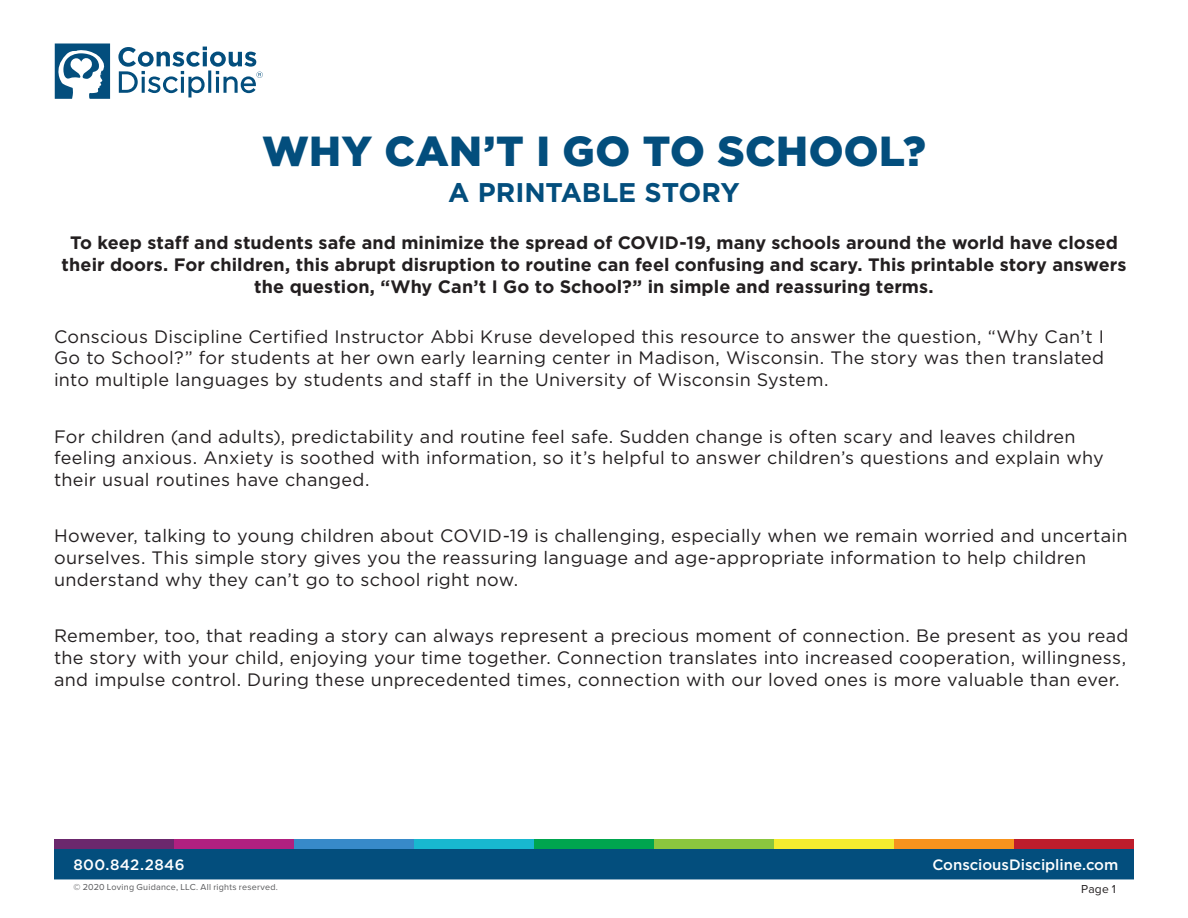
<style>
.page{position:relative;width:1188px;height:918px;background:#fff}
.page>*{position:absolute;margin:0;border:0;box-sizing:border-box;transform-origin:0 0}
.t1{font:900 42px "Gotham";letter-spacing:.01em;color:#034e7d}
.t2{font:700 27px "Gotham";letter-spacing:-.005em;color:#034e7d}
.t3{font:18px/21.6px "Gotham";letter-spacing:.015em;color:#231f20}
.t4{font:700 18px/21.6px "Gotham";letter-spacing:.005em;color:#231f20;text-align:center}
.t5{font:500 15px "Gotham";color:#fff}
.t6{font:500 15px "Gotham";letter-spacing:.025em;color:#fff}
.t7{font:12px "Proxima Nova";color:#231f20}
.t8{font:9px "Proxima Nova";letter-spacing:.025em;color:#57585a}
</style>
<div class="page">
<div style="left:54px;top:849px;width:1080px;height:30px;background:#034e7d"></div>
<svg style="left:54px;top:44px;width:56px;height:55px"></svg>
<svg style="left:118px;top:47px;width:145px;height:50px"></svg>
<div style="left:54px;top:839px;width:120px;height:10px;background:#6b286d"></div>
<div style="left:174px;top:839px;width:120px;height:10px;background:#b02080"></div>
<div style="left:294px;top:839px;width:120px;height:10px;background:#378ac9"></div>
<div style="left:414px;top:839px;width:120px;height:10px;background:#18b8d0"></div>
<div style="left:534px;top:839px;width:120px;height:10px;background:#00a54f"></div>
<div style="left:654px;top:839px;width:120px;height:10px;background:#8bc63e"></div>
<div style="left:774px;top:839px;width:120px;height:10px;background:#f4ed2f"></div>
<div style="left:894px;top:839px;width:120px;height:10px;background:#f7931d"></div>
<div style="left:1014px;top:839px;width:120px;height:10px;background:#be1d2c"></div>
<p class="t1" style="left:262px;top:127px;width:665px">WHY CAN’T I GO TO SCHOOL?</p>
<p class="t2" style="left:448px;top:177px;width:293px">A PRINTABLE STORY</p>
<p class="t4" style="left:62px;top:232px;width:1066px">To keep staff and students safe and minimize the spread of COVID-19, many schools around the world have closed their doors. For children, this abrupt disruption to routine can feel confusing and scary. This printable story answers the question, “Why Can’t I Go to School?” in simple and reassuring terms.</p>
<p class="t3" style="left:54px;top:325px;width:1052px;text-align:justify">Conscious Discipline Certified Instructor Abbi Kruse developed this resource to answer the question, “Why Can’t I Go to School?” for students at her own early learning center in Madison, Wisconsin. The story was then translated into multiple languages by students and staff in the University of Wisconsin System.</p>
<p class="t3" style="left:54px;top:425px;width:1051px">For children (and adults), predictability and routine feel safe. Sudden change is often scary and leaves children feeling anxious. Anxiety is soothed with information, so it’s helpful to answer children’s questions and explain why their usual routines have changed.</p>
<p class="t3" style="left:54px;top:525px;width:1075px">However, talking to young children about COVID-19 is challenging, especially when we remain worried and uncertain ourselves. This simple story gives you the reassuring language and age-appropriate information to help children understand why they can’t go to school right now.</p>
<p class="t3" style="left:54px;top:625px;width:1076px">Remember, too, that reading a story can always represent a precious moment of connection. Be present as you read the story with your child, enjoying your time together. Connection translates into increased cooperation, willingness, and impulse control. During these unprecedented times, connection with our loved ones is more valuable than ever.</p>
<p class="t6" style="left:73px;top:856px;width:113px">800.842.2846</p>
<p class="t5" style="left:932px;top:856px;width:188px">ConsciousDiscipline.com</p>
<p class="t8" style="left:74px;top:881px;width:206px">© 2020 Loving Guidance, LLC. All rights reserved.</p>
<p class="t7" style="left:1081px;top:880px;width:36px">Page 1</p>
</div>
